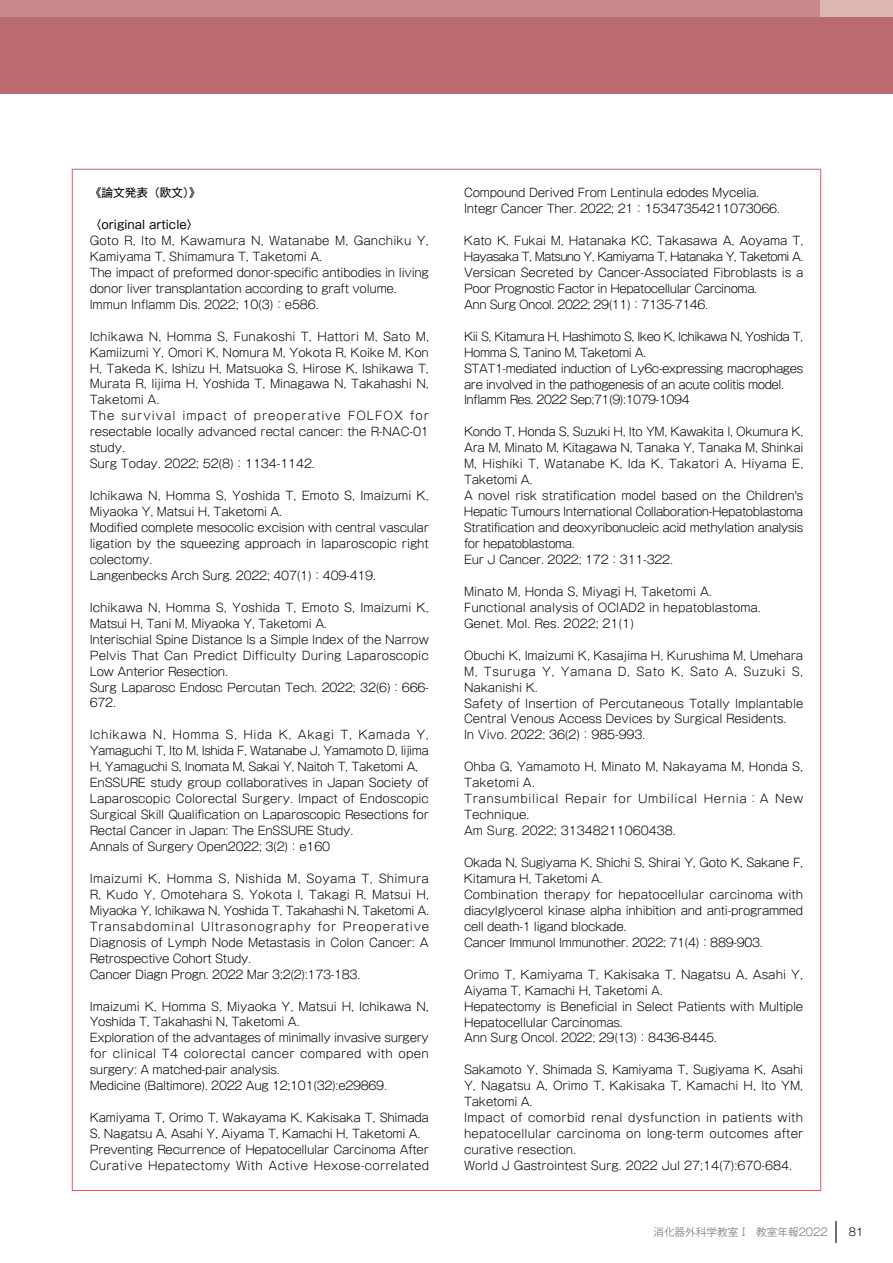
<style>
.page{position:relative;width:893px;height:1263px;background:#fff}
.page>*{position:absolute;margin:0;border:0;box-sizing:border-box;transform-origin:0 0}
.t1{font:300 11.7px/15.9px "Gothic MB101 Pro";letter-spacing:-.02em;color:#000}
.t2{font:300 11.7px/15.9px "Gothic MB101 Pro";color:#000}
.t3{font:300 11.7px/15.9px "Gothic MB101 Pro";letter-spacing:-.04em;color:#000}
.t4{font:11.7px "Gothic MB101 Pro";color:#000}
.t5{font:300 10.65px "Gothic MB101 Pro";color:#727171}
.t6{font:300 10.65px "Gothic MB101 Pro";color:#000}
</style>
<div class="page">
<svg style="left:835px;top:1221px;width:1px;height:22px"></svg>
<div style="left:0;top:0;width:893px;height:94px;background:#bc6c71"></div>
<div style="left:0;top:0;width:821px;height:17px;background:#c9898a"></div>
<div style="left:821px;top:0;width:72px;height:17px;background:#ddb6b4"></div>
<p class="t4" style="left:90px;top:183px;width:113px">《論文発表（欧文）》</p>
<p class="t4" style="left:90px;top:215px;width:110px">〈original article〉</p>
<p class="t1" style="left:90px;top:231px;width:341px">Goto R, Ito M, Kawamura N, Watanabe M, Ganchiku Y, Kamiyama T, Shimamura T, Taketomi A.<br>The impact of preformed donor-specific antibodies in living donor liver transplantation according to graft volume.<br>Immun Inflamm Dis. 2022; 10(3)：e586.</p>
<p class="t1" style="left:90px;top:327px;width:341px">Ichikawa N, Homma S, Funakoshi T, Hattori M, Sato M, Kamiizumi Y, Omori K, Nomura M, Yokota R, Koike M, Kon H, Takeda K, Ishizu H, Matsuoka S, Hirose K, Ishikawa T, Murata R, Iijima H, Yoshida T, Minagawa N, Takahashi N, Taketomi A.<br>The survival impact of preoperative FOLFOX for resectable locally advanced rectal cancer: the R-NAC-01 study.<br>Surg Today. 2022; 52(8)：1134-1142.</p>
<p class="t1" style="left:90px;top:486px;width:341px">Ichikawa N, Homma S, Yoshida T, Emoto S, Imaizumi K, Miyaoka Y, Matsui H, Taketomi A.<br>Modified complete mesocolic excision with central vascular ligation by the squeezing approach in laparoscopic right colectomy.<br>Langenbecks Arch Surg. 2022; 407(1)：409-419.</p>
<p class="t1" style="left:90px;top:598px;width:341px">Ichikawa N, Homma S, Yoshida T, Emoto S, Imaizumi K, Matsui H, Tani M, Miyaoka Y, Taketomi A.<br>Interischial Spine Distance Is a Simple Index of the Narrow Pelvis That Can Predict Difficulty During Laparoscopic Low Anterior Resection.<br>Surg Laparosc Endosc Percutan Tech. 2022; 32(6)：666- 672.</p>
<p class="t1" style="left:90px;top:725px;width:341px">Ichikawa N, Homma S, Hida K, Akagi T, Kamada Y, Yamaguchi T, Ito M, Ishida F, Watanabe J, Yamamoto D, Iijima H, Yamaguchi S, Inomata M, Sakai Y, Naitoh T, Taketomi A, EnSSURE study group collaboratives in Japan Society of Laparoscopic Colorectal Surgery. Impact of Endoscopic Surgical Skill Qualification on Laparoscopic Resections for Rectal Cancer in Japan: The EnSSURE Study.<br>Annals of Surgery Open2022; 3(2)：e160</p>
<p class="t1" style="left:90px;top:869px;width:341px">Imaizumi K, Homma S, Nishida M, Soyama T, Shimura R, Kudo Y, Omotehara S, Yokota I, Takagi R, Matsui H, Miyaoka Y, Ichikawa N, Yoshida T, Takahashi N, Taketomi A.<br>Transabdominal Ultrasonography for Preoperative Diagnosis of Lymph Node Metastasis in Colon Cancer: A Retrospective Cohort Study.<br>Cancer Diagn Progn. 2022 Mar 3;2(2):173-183.</p>
<p class="t1" style="left:90px;top:996px;width:341px">Imaizumi K, Homma S, Miyaoka Y, Matsui H, Ichikawa N, Yoshida T, Takahashi N, Taketomi A.<br>Exploration of the advantages of minimally invasive surgery for clinical T4 colorectal cancer compared with open surgery: A matched-pair analysis.<br>Medicine (Baltimore). 2022 Aug 12;101(32):e29869.</p>
<p class="t1" style="left:90px;top:1108px;width:341px">Kamiyama T, Orimo T, Wakayama K, Kakisaka T, Shimada S, Nagatsu A, Asahi Y, Aiyama T, Kamachi H, Taketomi A.<br>Preventing Recurrence of Hepatocellular Carcinoma After Curative Hepatectomy With Active Hexose-correlated</p>
<p class="t1" style="left:464px;top:183px;width:317px">Compound Derived From Lentinula edodes Mycelia.<br>Integr Cancer Ther. 2022; 21：15347354211073066.</p>
<p class="t3" style="left:464px;top:231px;width:341px">Kato K, Fukai M, Hatanaka KC, Takasawa A, Aoyama T, Hayasaka T, Matsuno Y, Kamiyama T, Hatanaka Y, Taketomi A.<br>Versican Secreted by Cancer-Associated Fibroblasts is a Poor Prognostic Factor in Hepatocellular Carcinoma.<br>Ann Surg Oncol. 2022; 29(11)：7135-7146.</p>
<p class="t3" style="left:464px;top:327px;width:341px">Kii S, Kitamura H, Hashimoto S, Ikeo K, Ichikawa N, Yoshida T, Homma S, Tanino M, Taketomi A.<br>STAT1-mediated induction of Ly6c-expressing macrophages are involved in the pathogenesis of an acute colitis model.<br>Inflamm Res. 2022 Sep;71(9):1079-1094</p>
<p class="t1" style="left:464px;top:422px;width:341px">Kondo T, Honda S, Suzuki H, Ito YM, Kawakita I, Okumura K, Ara M, Minato M, Kitagawa N, Tanaka Y, Tanaka M, Shinkai M, Hishiki T, Watanabe K, Ida K, Takatori A, Hiyama E, Taketomi A.<br>A novel risk stratification model based on the Children's Hepatic Tumours International Collaboration-Hepatoblastoma Stratification and deoxyribonucleic acid methylation analysis for hepatoblastoma.<br>Eur J Cancer. 2022; 172：311-322.</p>
<p class="t2" style="left:464px;top:582px;width:298px">Minato M, Honda S, Miyagi H, Taketomi A.<br>Functional analysis of OCIAD2 in hepatoblastoma.<br>Genet. Mol. Res. 2022; 21(1)</p>
<p class="t1" style="left:464px;top:646px;width:341px">Obuchi K, Imaizumi K, Kasajima H, Kurushima M, Umehara M, Tsuruga Y, Yamana D, Sato K, Sato A, Suzuki S, Nakanishi K.<br>Safety of Insertion of Percutaneous Totally Implantable Central Venous Access Devices by Surgical Residents.<br>In Vivo. 2022; 36(2)：985-993.</p>
<p class="t2" style="left:464px;top:757px;width:341px">Ohba G, Yamamoto H, Minato M, Nakayama M, Honda S,<br>Taketomi A.<br>Transumbilical Repair for Umbilical Hernia：A New<br>Technique.<br>Am Surg. 2022; 31348211060438.</p>
<p class="t1" style="left:464px;top:853px;width:341px">Okada N, Sugiyama K, Shichi S, Shirai Y, Goto K, Sakane F, Kitamura H, Taketomi A.<br>Combination therapy for hepatocellular carcinoma with diacylglycerol kinase alpha inhibition and anti-programmed cell death-1 ligand blockade.<br>Cancer Immunol Immunother. 2022; 71(4)：889-903.</p>
<p class="t1" style="left:464px;top:964px;width:341px">Orimo T, Kamiyama T, Kakisaka T, Nagatsu A, Asahi Y, Aiyama T, Kamachi H, Taketomi A.<br>Hepatectomy is Beneficial in Select Patients with Multiple Hepatocellular Carcinomas.<br>Ann Surg Oncol. 2022; 29(13)：8436-8445.</p>
<p class="t2" style="left:464px;top:1060px;width:341px">Sakamoto Y, Shimada S, Kamiyama T, Sugiyama K, Asahi Y, Nagatsu A, Orimo T, Kakisaka T, Kamachi H, Ito YM, Taketomi A.<br>Impact of comorbid renal dysfunction in patients with hepatocellular carcinoma on long-term outcomes after curative resection.<br>World J Gastrointest Surg. 2022 Jul 27;14(7):670-684.</p>
<p class="t5" style="left:653px;top:1223px;width:176px">消化器外科学教室Ⅰ 教室年報2022</p>
<p class="t6" style="left:849px;top:1223px;width:16px">81</p>
</div>
